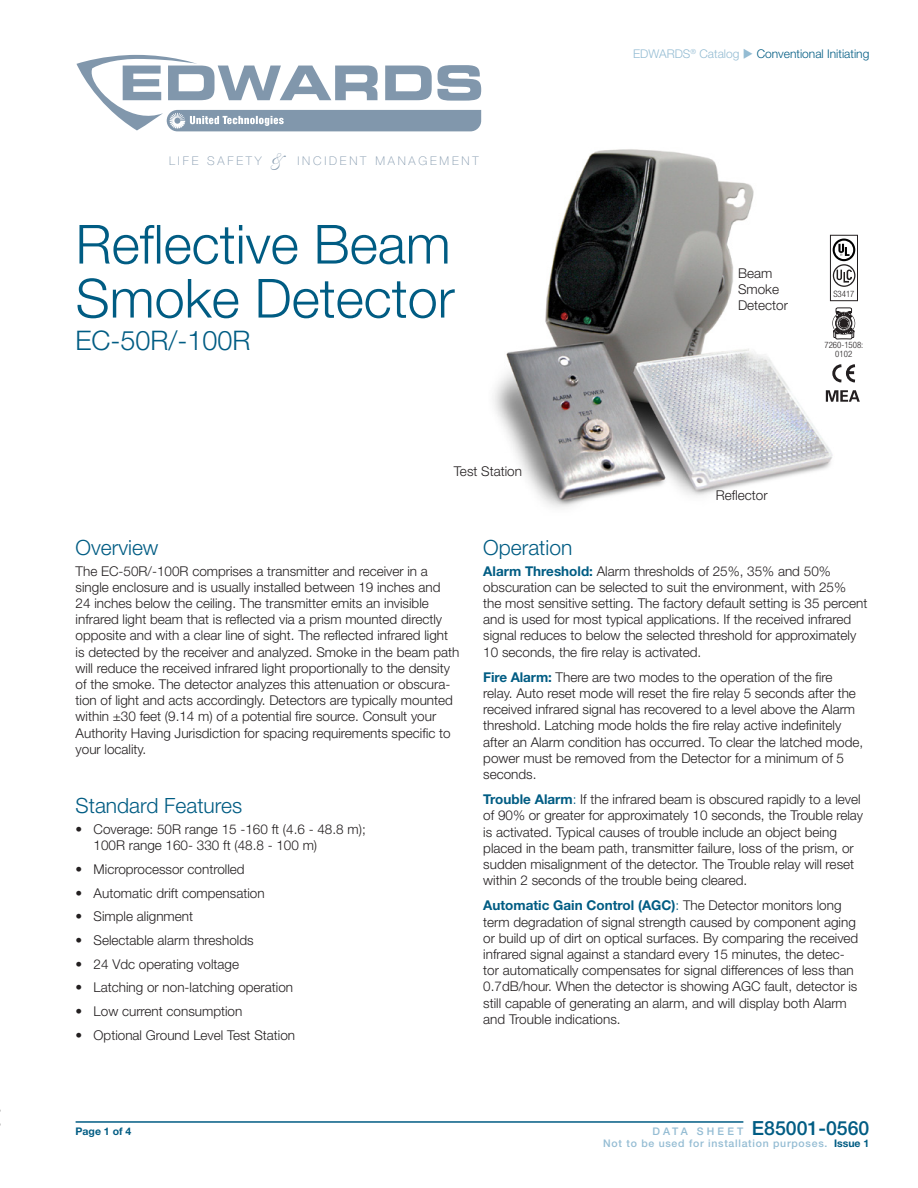
<style>
.page{position:relative;width:918px;height:1188px;background:#fff}
.page>*{position:absolute;margin:0;border:0;box-sizing:border-box;transform-origin:0 0}
.t1{font:300 54px/54px "Helvetica Neue LT Std";color:#005c83}
.Model{font:300 27px "Helvetica Neue LT Std";color:#005c83}
.HEAD{font:300 21px "Helvetica Neue LT Std";color:#005c83}
.t2{font:500 19.5px "Helvetica Neue LT Std";color:#005c83}
.BODY{font:300 13.5px/16.2px "Helvetica Neue LT Std";color:#231f20}
.Features{font:300 13.5px/16.2px "Helvetica Neue LT Std";color:#231f20}
.t3{font:300 12px "Helvetica Neue LT Std";color:#005c83}
.t4{font:100 12px "Helvetica Neue LT Std";letter-spacing:.23em;color:#8197ac}
.t5{font:500 10.5px "Helvetica Neue LT Std";letter-spacing:.07em;color:#94bcd3}
.t6{font:700 10.5px "Helvetica Neue LT Std";color:#005c83}
.t7{font:300 condensed 8.85px/8.9px "Helvetica Neue";color:#231f20;text-align:center}
.s1{font-family:"Shelley Volante BT";font-weight:400;font-size:19.5px}
.s2{color:#94bcd3}
.s3{font-weight:700;color:#005c83}
.s4{color:#005c83}
.s5{font-size:10.5px;color:#94bcd3}
</style>
<div class="page">
<hr style="left:76px;top:1121px;width:667px;height:2px;background:#005c83">
<svg style="left:77px;top:55px;width:404px;height:76px"></svg>
<img style="left:493px;top:149px;width:355px;height:359px">
<div style="left:832px;top:312px;width:23px;height:23px;border:1px solid #231f20;border-radius:50%"></div>
<svg style="left:833px;top:308px;width:21px;height:32px"></svg>
<div style="left:835px;top:315px;width:17px;height:17px;border:1px solid #231f20;border-radius:50%"></div>
<div style="left:836px;top:315px;width:16px;height:16px;border:1px solid #231f20;border-radius:50%"></div>
<svg style="left:833px;top:239px;width:22px;height:48px"></svg>
<div style="left:830px;top:235px;width:28px;height:66px;border:1px solid #231f20"></div>
<svg style="left:831px;top:364px;width:25px;height:19px"></svg>
<svg style="left:826px;top:390px;width:34px;height:12px"></svg>
<p class="t4" style="left:169px;top:154px;width:311px">LIFE SAFETY <span class="s1">&amp;</span> INCIDENT MANAGEMENT</p>
<p class="t1" style="left:76px;top:216px;width:381px">Reflective Beam<br>Smoke Detector</p>
<p class="Model" style="left:76px;top:324px;width:177px">EC-50R/-100R</p>
<p class="BODY" style="left:454px;top:462px;width:70px">Test Station</p>
<p class="t3" style="left:633px;top:47px;width:238px"><span class="s2">EDWARDS</span><sup>®</sup> <span class="s2">Catalog</span> <span class="s2">◆</span> Conventional Initiating</p>
<p class="BODY" style="left:738px;top:265px;width:52px">Beam<br>Smoke<br>Detector</p>
<p class="t7" style="left:833px;top:290px;width:23px">S3417</p>
<p class="t7" style="left:825px;top:340px;width:40px">7260-1508:<br>0102</p>
<p class="BODY" style="left:716px;top:486px;width:53px">Reflector</p>
<p class="HEAD" style="left:76px;top:535px;width:84px">Overview</p>
<p class="BODY" style="left:76px;top:563px;width:385px">The EC-50R/-100R comprises a transmitter and receiver in a single enclosure and is usually installed between 19 inches and<br>24 inches below the ceiling. The transmitter emits an invisible infrared light beam that is reflected via a prism mounted directly opposite and with a clear line of sight. The reflected infrared light is detected by the receiver and analyzed. Smoke in the beam path will reduce the received infrared light proportionally to the density of the smoke. The detector analyzes this attenuation or obscura&shy;tion of light and acts accordingly. Detectors are typically mounted within ±30 feet (9.14 m) of a potential fire source. Consult your Authority Having Jurisdiction for spacing requirements specific to your locality.</p>
<p class="HEAD" style="left:76px;top:793px;width:168px">Standard Features</p>
<p class="Features" style="left:94px;top:821px;width:274px;text-indent:-18px">• Coverage: 50R range 15 -160 ft (4.6 - 48.8 m);<br>100R range 160- 330 ft (48.8 - 100 m)</p>
<p class="Features" style="left:76px;top:861px;width:171px">• Microprocessor controlled</p>
<p class="Features" style="left:76px;top:884px;width:191px">• Automatic drift compensation</p>
<p class="Features" style="left:76px;top:908px;width:119px">• Simple alignment</p>
<p class="Features" style="left:76px;top:932px;width:180px">• Selectable alarm thresholds</p>
<p class="Features" style="left:76px;top:956px;width:165px">• 24 Vdc operating voltage</p>
<p class="Features" style="left:76px;top:979px;width:219px">• Latching or non-latching operation</p>
<p class="Features" style="left:76px;top:1003px;width:168px">• Low current consumption</p>
<p class="Features" style="left:76px;top:1027px;width:221px">• Optional Ground Level Test Station</p>
<p class="HEAD" style="left:483px;top:535px;width:91px">Operation</p>
<p class="BODY" style="left:483px;top:563px;width:386px"><span class="s3">Alarm Threshold:</span> Alarm thresholds of 25%, 35% and 50% obscuration can be selected to suit the environment, with 25% the most sensitive setting. The factory default setting is 35 percent and is used for most typical applications. If the received infrared signal reduces to below the selected threshold for approximately 10 seconds, the fire relay is activated.</p>
<p class="BODY" style="left:483px;top:669px;width:381px"><span class="s3">Fire Alarm:</span> There are two modes to the operation of the fire relay. Auto reset mode will reset the fire relay 5 seconds after the received infrared signal has recovered to a level above the Alarm threshold. Latching mode holds the fire relay active indefinitely after an Alarm condition has occurred. To clear the latched mode, power must be removed from the Detector for a minimum of 5 seconds.</p>
<p class="BODY" style="left:483px;top:791px;width:381px"><span class="s3">Trouble Alarm</span><span class="s4">:</span> If the infrared beam is obscured rapidly to a level of 90% or greater for approximately 10 seconds, the Trouble relay is activated. Typical causes of trouble include an object being placed in the beam path, transmitter failure, loss of the prism, or sudden misalignment of the detector. The Trouble relay will reset within 2 seconds of the trouble being cleared.</p>
<p class="BODY" style="left:483px;top:897px;width:377px"><span class="s3">Automatic Gain Control (AGC)</span><span class="s4">:</span> The Detector monitors long term degradation of signal strength caused by component aging or build up of dirt on optical surfaces. By comparing the received infrared signal against a standard every 15 minutes, the detec&shy;tor automatically compensates for signal differences of less than 0.7dB/hour. When the detector is showing AGC fault, detector is still capable of generating an alarm, and will display both Alarm and Trouble indications.</p>
<p class="t6" style="left:76px;top:1124px;width:57px">Page 1 of 4</p>
<p class="t2" style="left:652px;top:1116px;width:219px"><span class="s5">D A T A S H E E T</span> E85001-0560</p>
<p class="t5" style="left:603px;top:1137px;width:268px">Not to be used for installation purposes. <span class="s3">Issue 1</span></p>
</div>
